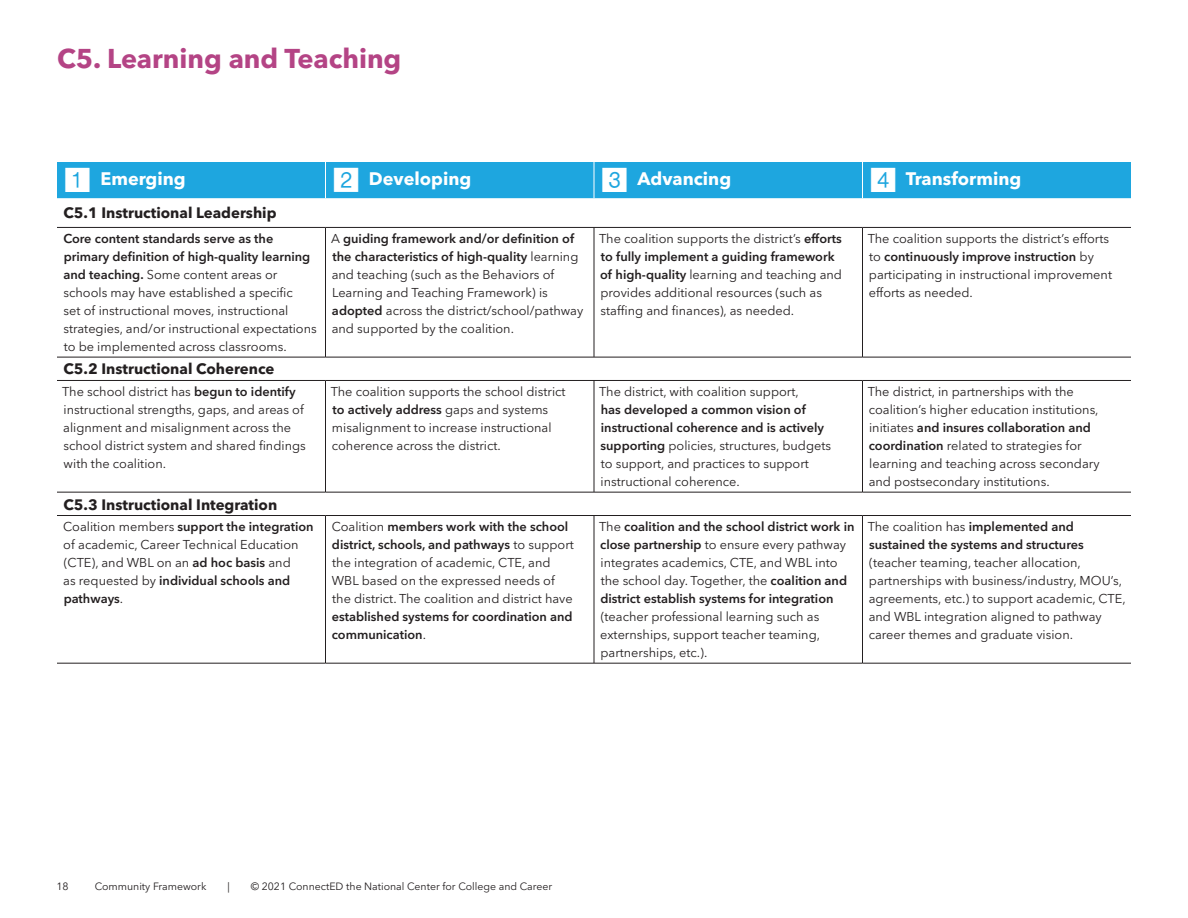
<style>
.page{position:relative;width:1188px;height:918px;background:#fff}
.page>*{position:absolute;margin:0;border:0;box-sizing:border-box;transform-origin:0 0}
.t1{font:700 27px "Avenir Next LT Pro";color:#b44485}
.t2{font:700 18px "Avenir Next LT Pro";color:#fff}
.t3{font:700 15px "Avenir Next LT Pro";color:#231f20}
.t4{font:12.75px/18px "Avenir Next LT Pro";color:#231f20}
.t5{font:600 12.75px/18px "Avenir Next LT Pro";color:#231f20}
.t6{font:10.5px "Avenir Next LT Pro";color:#231f20}
.s1{font-family:"Square Frame Neg";font-weight:400;font-size:33px}
.s2{font-weight:600}
.s3{font-weight:400}
</style>
<div class="page">
<div style="left:57px;top:162px;width:1074px;height:36px;background:#1ea6df"></div>
<hr style="left:325px;top:162px;width:1px;height:36px;background:#fff">
<hr style="left:594px;top:162px;width:1px;height:36px;background:#fff">
<hr style="left:862px;top:162px;width:1px;height:36px;background:#fff">
<hr style="left:57px;top:227px;width:269px;height:1px;background:#231f20">
<hr style="left:326px;top:227px;width:268px;height:1px;background:#231f20">
<hr style="left:325px;top:228px;width:1px;height:129px;background:#231f20">
<hr style="left:594px;top:227px;width:268px;height:1px;background:#231f20">
<hr style="left:594px;top:228px;width:1px;height:129px;background:#231f20">
<hr style="left:862px;top:227px;width:269px;height:1px;background:#231f20">
<hr style="left:862px;top:228px;width:1px;height:129px;background:#231f20">
<hr style="left:57px;top:357px;width:269px;height:1px;background:#231f20">
<hr style="left:326px;top:357px;width:268px;height:1px;background:#231f20">
<hr style="left:594px;top:357px;width:268px;height:1px;background:#231f20">
<hr style="left:862px;top:357px;width:269px;height:1px;background:#231f20">
<hr style="left:57px;top:380px;width:269px;height:1px;background:#231f20">
<hr style="left:326px;top:380px;width:268px;height:1px;background:#231f20">
<hr style="left:325px;top:381px;width:1px;height:111px;background:#231f20">
<hr style="left:594px;top:380px;width:268px;height:1px;background:#231f20">
<hr style="left:594px;top:381px;width:1px;height:111px;background:#231f20">
<hr style="left:862px;top:380px;width:269px;height:1px;background:#231f20">
<hr style="left:862px;top:381px;width:1px;height:111px;background:#231f20">
<hr style="left:57px;top:492px;width:269px;height:1px;background:#231f20">
<hr style="left:326px;top:492px;width:268px;height:1px;background:#231f20">
<hr style="left:594px;top:492px;width:268px;height:1px;background:#231f20">
<hr style="left:862px;top:492px;width:269px;height:1px;background:#231f20">
<hr style="left:57px;top:515px;width:269px;height:1px;background:#231f20">
<hr style="left:326px;top:515px;width:268px;height:1px;background:#231f20">
<hr style="left:325px;top:516px;width:1px;height:147px;background:#231f20">
<hr style="left:594px;top:515px;width:268px;height:1px;background:#231f20">
<hr style="left:594px;top:516px;width:1px;height:147px;background:#231f20">
<hr style="left:862px;top:515px;width:269px;height:1px;background:#231f20">
<hr style="left:862px;top:516px;width:1px;height:147px;background:#231f20">
<hr style="left:57px;top:663px;width:269px;height:1px;background:#231f20">
<hr style="left:326px;top:663px;width:268px;height:1px;background:#231f20">
<hr style="left:594px;top:663px;width:268px;height:1px;background:#231f20">
<hr style="left:862px;top:663px;width:269px;height:1px;background:#231f20">
<h1 class="t1" style="left:57px;top:42px;width:346px">C5. Learning and Teaching</h1>
<h2 class="t2" style="left:63px;top:167px;width:124px"><span class="s1">1</span> Emerging</h2>
<h2 class="t2" style="left:332px;top:167px;width:141px"><span class="s1">2</span> Developing</h2>
<h2 class="t2" style="left:600px;top:167px;width:132px"><span class="s1">3</span> Advancing</h2>
<h2 class="t2" style="left:869px;top:167px;width:154px"><span class="s1">4</span> Transforming</h2>
<p class="t3" style="left:63px;top:204px;width:215px">C5.1 Instructional Leadership</p>
<p class="t4" style="left:63px;top:230px;width:255px"><span class="s2">Core content standards serve as the primary definition of high-quality learning and teaching.</span> Some content areas or schools may have established a specific<br>set of instructional moves, instructional strategies, and/or instructional expectations to be implemented across classrooms.</p>
<p class="t4" style="left:331px;top:230px;width:254px">A <span class="s2">guiding framework and/or definition of the characteristics of high-quality</span> learning and teaching (such as the Behaviors of Learning and Teaching Framework) is <span class="s2">adopted</span> across the district/school/pathway and supported by the coalition.</p>
<p class="t4" style="left:599px;top:230px;width:244px">The coalition supports the district’s <span class="s2">efforts to fully implement a guiding framework of high-quality</span> learning and teaching and provides additional resources (such as staffing and finances), as needed.</p>
<p class="t4" style="left:868px;top:230px;width:246px">The coalition supports the district’s efforts to <span class="s2">continuously improve instruction</span> by participating in instructional improvement efforts as needed.</p>
<p class="t3" style="left:63px;top:360px;width:213px">C5.2 Instructional Coherence</p>
<p class="t4" style="left:62px;top:383px;width:245px">The school district has <span class="s2">begun to identify </span>instructional strengths, gaps, and areas of alignment and misalignment across the school district system and shared findings with the coalition.</p>
<p class="t4" style="left:331px;top:383px;width:236px">The coalition supports the school district <span class="s2">to actively address</span> gaps and systems misalignment to increase instructional coherence across the district.</p>
<p class="t4" style="left:599px;top:383px;width:201px">The district, with coalition support,</p>
<p class="t4" style="left:868px;top:383px;width:233px">The district, in partnerships with the coalition’s higher education institutions, initiates <span class="s2">and insures collaboration and coordination</span> related to strategies for learning and teaching across secondary and postsecondary institutions.</p>
<p class="t4" style="left:601px;top:401px;width:232px"><span class="s2">has developed a common vision of instructional coherence and is actively supporting</span> policies, structures, budgets to support, and practices to support instructional coherence.</p>
<p class="t3" style="left:63px;top:495px;width:215px">C5.3 Instructional Integration</p>
<p class="t4" style="left:63px;top:518px;width:252px">Coalition members <span class="s2">support the integration </span>of academic, Career Technical Education (CTE), and WBL on an <span class="s2">ad hoc basis</span> and<br>as requested by <span class="s2">individual schools and pathways</span>.</p>
<p class="t4" style="left:332px;top:518px;width:244px">Coalition <span class="s2">members work with the school district, schools, and pathways</span> to support the integration of academic, CTE, and WBL based on the expressed needs of the district. The coalition and district have</p>
<p class="t5" style="left:332px;top:608px;width:243px">established systems for coordination and communication<span class="s3">.</span></p>
<p class="t5" style="left:599px;top:518px;width:257px"><span class="s3">The</span> coalition and the school district work in close partnership <span class="s3">to ensure every pathway integrates academics, CTE, and WBL into the school day. Together, the</span> coalition and district establish systems for integration</p>
<p class="t4" style="left:600px;top:608px;width:221px;text-align:justify">(teacher professional learning such as externships, support teacher teaming, partnerships, etc.).</p>
<p class="t5" style="left:868px;top:518px;width:217px"><span class="s3">The coalition has</span> implemented and sustained the systems and structures</p>
<p class="t4" style="left:869px;top:554px;width:258px">(teacher teaming, teacher allocation, partnerships with business/industry, MOU’s, agreements, etc.) to support academic, CTE, and WBL integration aligned to pathway career themes and graduate vision.</p>
<p class="t6" style="left:56px;top:880px;width:14px">18</p>
<p class="t6" style="left:95px;top:880px;width:113px">Community Framework</p>
<p class="t6" style="left:227px;top:880px;width:4px">|</p>
<p class="t6" style="left:251px;top:880px;width:303px">© 2021 ConnectED the National Center for College and Career</p>
</div>
